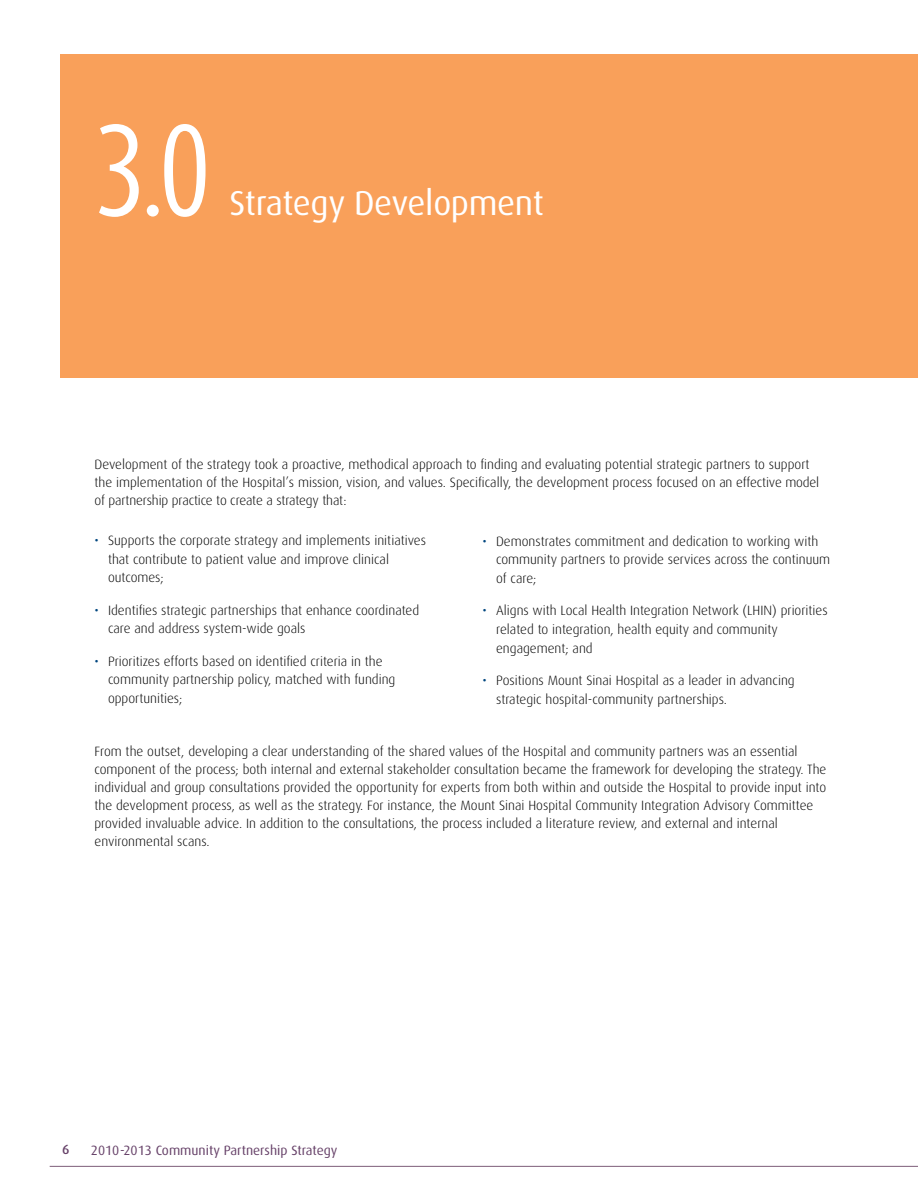
<style>
.page{position:relative;width:918px;height:1188px;background:#fff}
.page>*{position:absolute;margin:0;border:0;box-sizing:border-box;transform-origin:0 0}
.t1{font:108px "Dax Compact";color:#fff}
.t2{font:34.5px "Dax Pro";letter-spacing:-.01em;color:#fff}
.t3{font:300 13.5px/18.8px "Dax Pro";color:#000}
.t4{font:13.5px "Dax Pro";color:#674269}
.t5{font:500 13.5px "Dax Pro";color:#674269}
.s1{font-weight:400;color:#00467f}
</style>
<div class="page">
<hr style="left:50px;top:1166px;width:868px;height:1px;background:#8b6e87">
<div style="left:60px;top:54px;width:858px;height:324px;background:#f9a05a"></div>
<h1 class="t1" style="left:94px;top:101px;width:118px">3.0</h1>
<h2 class="t2" style="left:230px;top:182px;width:316px">Strategy Development</h2>
<p class="t3" style="left:94px;top:455px;width:726px;line-height:18px">Development of the strategy took a proactive, methodical approach to finding and evaluating potential strategic partners to support the implementation of the Hospital’s mission, vision, and values. Specifically, the development process focused on an effective model of partnership practice to create a strategy that:</p>
<p class="t3" style="left:108px;top:530px;width:320px;text-indent:-14px"><span class="s1">•</span> Supports the corporate strategy and implements initiatives that contribute to patient value and improve clinical outcomes;</p>
<p class="t3" style="left:108px;top:600px;width:313px;text-indent:-14px"><span class="s1">•</span> Identifies strategic partnerships that enhance coordinated care and address system-wide goals</p>
<p class="t3" style="left:108px;top:651px;width:289px;text-indent:-14px"><span class="s1">•</span> Prioritizes efforts based on identified criteria in the community partnership policy, matched with funding opportunities;</p>
<p class="t3" style="left:496px;top:531px;width:336px;text-indent:-14px"><span class="s1">•</span> Demonstrates commitment and dedication to working with community partners to provide services across the continuum of care;</p>
<p class="t3" style="left:496px;top:601px;width:333px;text-indent:-14px"><span class="s1">•</span> Aligns with Local Health Integration Network (LHIN) priorities related to integration, health equity and community engagement; and</p>
<p class="t3" style="left:496px;top:671px;width:300px;text-indent:-14px"><span class="s1">•</span> Positions Mount Sinai Hospital as a leader in advancing strategic hospital-community partnerships.</p>
<p class="t3" style="left:94px;top:742px;width:734px;line-height:18px">From the outset, developing a clear understanding of the shared values of the Hospital and community partners was an essential component of the process; both internal and external stakeholder consultation became the framework for developing the strategy. The individual and group consultations provided the opportunity for experts from both within and outside the Hospital to provide input into the development process, as well as the strategy. For instance, the Mount Sinai Hospital Community Integration Advisory Committee provided invaluable advice. In addition to the consultations, the process included a literature review, and external and internal environmental scans.</p>
<p class="t5" style="left:62px;top:1141px;width:9px">6</p>
<p class="t4" style="left:91px;top:1142px;width:248px">2010-2013 Community Partnership Strategy</p>
</div>
